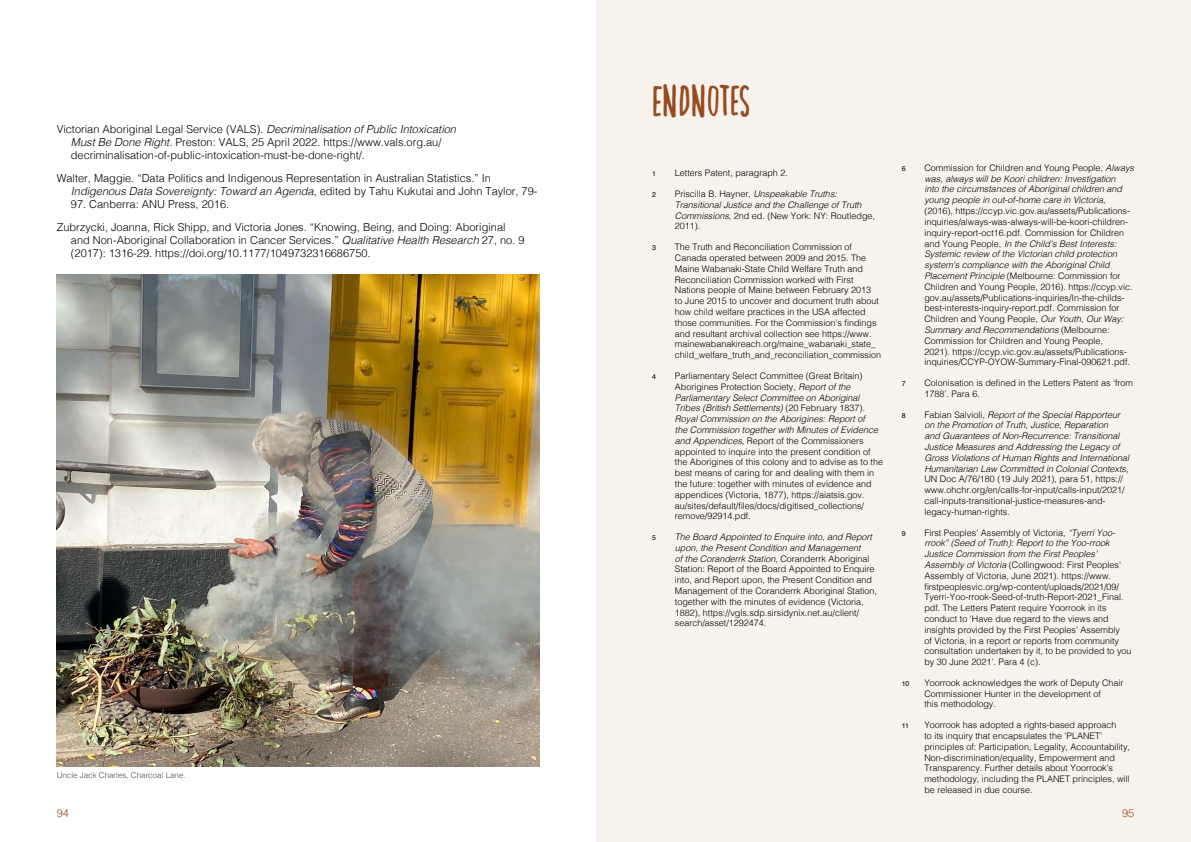
<style>
.page{position:relative;width:1191px;height:842px;background:#fff}
.page>*{position:absolute;margin:0;border:0;box-sizing:border-box;transform-origin:0 0}
.t1{font:45px "Creamy Coconut";color:#964c22}
.t2{font:300 11px/13px "Helvetica";color:#000}
.t3{font:300 11px "Helvetica";color:#964c22}
.t4{font:300 9px/10.8px "Helvetica";color:#000}
.t5{font:italic 300 9px/10.8px "Helvetica";color:#000}
.t6{font:300 8px "Helvetica";color:#4d4d4f}
.t7{font:7px "Helvetica";color:#000}
.s1{font-style:italic}
.s2{font-style:normal}
</style>
<div class="page">
<img style="left:57px;top:274px;width:482px;height:492px">
<div style="left:596px;top:0;width:595px;height:842px;background:#f7f3ec"></div>
<h1 class="t1" style="left:652px;top:75px;width:100px">ENDNOTES</h1>
<p class="t2" style="left:71px;top:122px;width:386px;text-indent:-14px">Victorian Aboriginal Legal Service (VALS). <span class="s1">Decriminalisation of Public Intoxication<br>Must Be Done Right.</span> Preston: VALS, 25 April 2022. https://www.vals.org.au/ decriminalisation-of-public-intoxication-must-be-done-right/.</p>
<p class="t2" style="left:71px;top:171px;width:468px;text-indent:-14px">Walter, Maggie. “Data Politics and Indigenous Representation in Australian Statistics.” In<br><span class="s1">Indigenous Data Sovereignty: Toward an Agenda</span>, edited by Tahu Kukutai and John Taylor, 79-</p>
<p class="t2" style="left:57px;top:192px;width:450px;line-height:22.9px;text-indent:14px">97. Canberra: ANU Press, 2016.<br>Zubrzycki, Joanna, Rick Shipp, and Victoria Jones. “Knowing, Being, and Doing: Aboriginal</p>
<p class="t2" style="left:71px;top:233px;width:455px">and Non-Aboriginal Collaboration in Cancer Services.” <span class="s1">Qualitative Health Research</span> 27, no. 9 (2017): 1316-29. https://doi.org/10.1177/1049732316686750.</p>
<p class="t7" style="left:901px;top:163px;width:5px">6</p>
<p class="t5" style="left:924px;top:162px;width:211px"><span class="s2">Commission for Children and Young People,</span> Always was, always will be Koori children: Investigation<br>into the circumstances of Aboriginal children and young people in out-of-home care in Victoria,</p>
<p class="t4" style="left:924px;top:205px;width:210px">(2016), https://ccyp.vic.gov.au/assets/Publications&shy;inquiries/always-was-always-will-be-koori-children&shy;inquiry-report-oct16.pdf. Commission for Children and Young People, <span class="s1">In the Child’s Best Interests:<br>Systemic review of the Victorian child protection system's compliance with the Aboriginal Child Placement Principle</span> (Melbourne: Commission for Children and Young People, 2016). https://ccyp.vic. gov.au/assets/Publications-inquiries/In-the-childs&shy;best-interests-inquiry-report.pdf. Commission for Children and Young People, <span class="s1">Our Youth, Our Way:<br>Summary and Recommendations</span> (Melbourne:<br>Commission for Children and Young People,<br>2021). https://ccyp.vic.gov.au/assets/Publications&shy;inquiries/CCYP-OYOW-Summary-Final-090621.pdf.</p>
<p class="t7" style="left:901px;top:378px;width:5px">7</p>
<p class="t4" style="left:924px;top:377px;width:210px">Colonisation is defined in the Letters Patent as ‘from<br>1788’. Para 6.</p>
<p class="t7" style="left:901px;top:410px;width:5px">8</p>
<p class="t5" style="left:924px;top:408px;width:206px"><span class="s2">Fabian Salvioli,</span> Report of the Special Rapporteur on the Promotion of Truth, Justice, Reparation<br>and Guarantees of Non-Recurrence: Transitional Justice Measures and Addressing the Legacy of Gross Violations of Human Rights and International Humanitarian Law Committed in Colonial Contexts<span class="s2">, UN Doc A/76/180 (19 July 2021), para 51, https:// www.ohchr.org/en/calls-for-input/calls-input/2021/ call-inputs-transitional-justice-measures-and&shy;legacy-human-rights.</span></p>
<p class="t7" style="left:901px;top:528px;width:5px">9</p>
<p class="t4" style="left:924px;top:526px;width:209px">First Peoples' Assembly of Victoria, <span class="s1">“Tyerri Yoo&shy;rrook” (Seed of Truth): Report to the Yoo-rrook Justice Commission from the First Peoples’ Assembly of Victoria</span> (Collingwood: First Peoples' Assembly of Victoria, June 2021). https://www. firstpeoplesvic.org/wp-content/uploads/2021/09/ Tyerri-Yoo-rrook-Seed-of-truth-Report-2021_Final. pdf. The Letters Patent require Yoorrook in its conduct to ‘Have due regard to the views and insights provided by the First Peoples’ Assembly<br>of Victoria, in a report or reports from community consultation undertaken by it, to be provided to you by 30 June 2021’. Para 4 (c).</p>
<p class="t7" style="left:901px;top:678px;width:9px">10</p>
<p class="t4" style="left:924px;top:677px;width:201px">Yoorrook acknowledges the work of Deputy Chair<br>Commissioner Hunter in the development of<br>this methodology.</p>
<p class="t7" style="left:901px;top:720px;width:9px">11</p>
<p class="t4" style="left:924px;top:719px;width:207px">Yoorrook has adopted a rights-based approach<br>to its inquiry that encapsulates the ‘PLANET’ principles of: Participation, Legality, Accountability, Non-discrimination/equality, Empowerment and Transparency. Further details about Yoorrook’s methodology, including the PLANET principles, will be released in due course.</p>
<p class="t7" style="left:652px;top:168px;width:5px">1</p>
<p class="t4" style="left:675px;top:167px;width:115px">Letters Patent, paragraph 2.</p>
<p class="t7" style="left:652px;top:189px;width:5px">2</p>
<p class="t5" style="left:675px;top:188px;width:202px"><span class="s2">Priscilla B. Hayner,</span> Unspeakable Truths:<br>Transitional Justice and the Challenge of Truth Commissions<span class="s2">, 2nd ed. (New York: NY: Routledge, 2011).</span></p>
<p class="t7" style="left:652px;top:242px;width:5px">3</p>
<p class="t4" style="left:675px;top:241px;width:208px">The Truth and Reconciliation Commission of Canada operated between 2009 and 2015. The Maine Wabanaki-State Child Welfare Truth and Reconciliation Commission worked with First Nations people of Maine between February 2013<br>to June 2015 to uncover and document truth about how child welfare practices in the USA affected those communities. For the Commission’s findings and resultant archival collection see https://www. mainewabanakireach.org/maine_wabanaki_state_ child_welfare_truth_and_reconciliation_commission</p>
<p class="t7" style="left:652px;top:371px;width:5px">4</p>
<p class="t4" style="left:675px;top:370px;width:210px">Parliamentary Select Committee (Great Britain)<br>Aborigines Protection Society, <span class="s1">Report of the Parliamentary Select Committee on Aboriginal Tribes (British Settlements)</span> (20 February 1837)<span class="s1">.<br>Royal Commission on the Aborigines: Report of<br>the Commission together with Minutes of Evidence and Appendices</span>, Report of the Commissioners appointed to inquire into the present condition of the Aborigines of this colony and to advise as to the best means of caring for and dealing with them in the future: together with minutes of evidence and appendices (Victoria, 1877), https://aiatsis.gov. au/sites/default/files/docs/digitised_collections/ remove/92914.pdf.</p>
<p class="t7" style="left:652px;top:532px;width:5px">5</p>
<p class="t4" style="left:675px;top:531px;width:204px"><span class="s1">The Board Appointed to Enquire into, and Report upon, the Present Condition and Management<br>of the Coranderrk Station</span>, Coranderrk Aboriginal Station: Report of the Board Appointed to Enquire into, and Report upon, the Present Condition and Management of the Coranderrk Aboriginal Station, together with the minutes of evidence (Victoria, 1882), https://vgls.sdp.sirsidynix.net.au/client/ search/asset/1292474.</p>
<p class="t6" style="left:57px;top:768px;width:130px">Uncle Jack Charles, Charcoal Lane.</p>
<p class="t3" style="left:57px;top:804px;width:14px">94</p>
<p class="t3" style="left:1122px;top:804px;width:14px">95</p>
</div>
